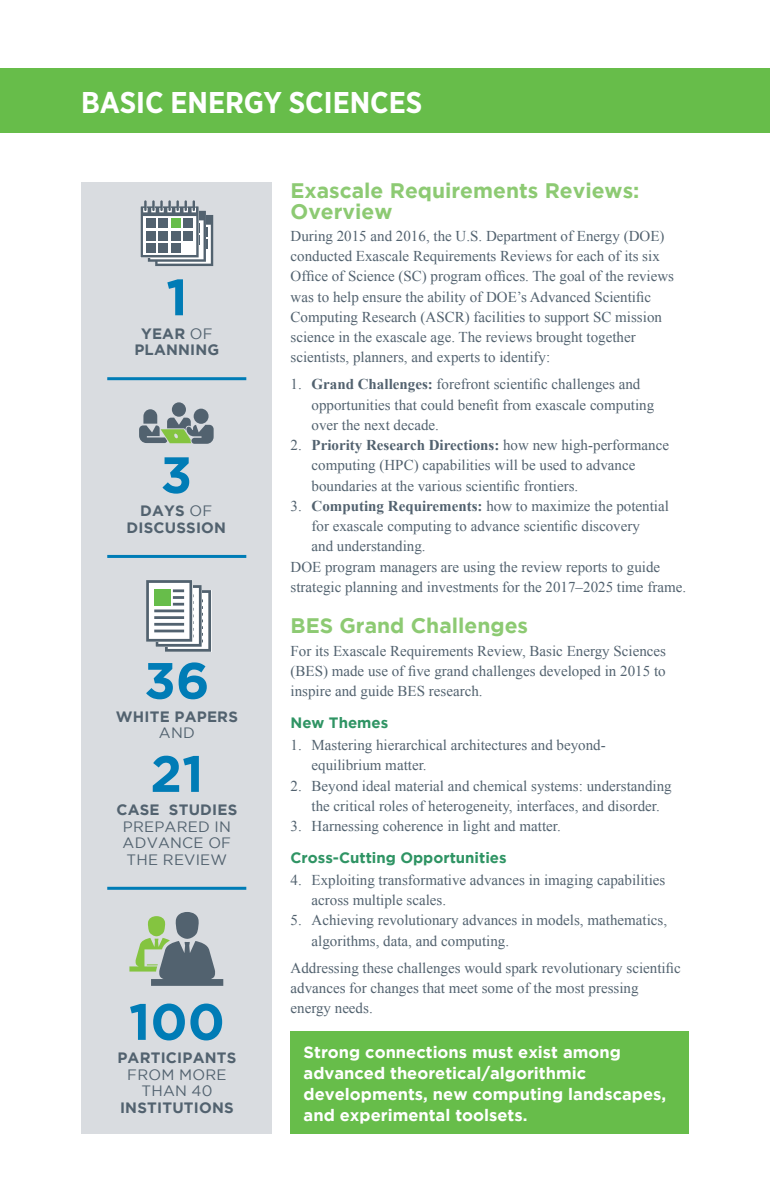
<style>
.page{position:relative;width:770px;height:1188px;background:#fff}
.page>*{position:absolute;margin:0;border:0;box-sizing:border-box;transform-origin:0 0}
.body{font:700 51px "Gotham";color:#007cb6}
.heading_1{font:700 30px "Gotham Narrow";color:#fff}
.heading_2{font:700 21px/21px "Gotham";color:#8dca73}
.figure_caption_no_to{font:700 16.5px/21px "Gotham";color:#fff}
.body-2{font:15px/20.2px "Times New Roman";color:#52626f}
.body-3{font:700 15px/16.5px "Gotham";letter-spacing:.015em;color:#52626f;text-align:center}
.body-4{font:15px/16.5px "Gotham";letter-spacing:.015em;color:#52626f;text-align:center}
.heading_3{font:700 15px "Gotham";color:#2f9464}
.s1{font-weight:400}
.s2{font-weight:700}
</style>
<div class="page">
<div style="left:81px;top:182px;width:191px;height:952px;background:#d9dce0"></div>
<div style="left:0;top:68px;width:770px;height:65px;background:#67bd4a"></div>
<svg style="left:140px;top:200px;width:73px;height:66px;background:#9ba6ab"></svg>
<svg style="left:146px;top:580px;width:65px;height:72px;background:#bbc1c7"></svg>
<div style="left:154px;top:589px;width:17px;height:17px;background:#67bd4a"></div>
<hr style="left:107px;top:377px;width:139px;height:3px;background:#007cb6">
<hr style="left:107px;top:555px;width:139px;height:3px;background:#007cb6">
<hr style="left:107px;top:887px;width:139px;height:3px;background:#007cb6">
<svg style="left:129px;top:912px;width:94px;height:74px"></svg>
<div style="left:172px;top:402px;width:14px;height:15px;background:#52626f;border-radius:50%"></div>
<svg style="left:139px;top:409px;width:75px;height:35px"></svg>
<div style="left:290px;top:1032px;width:398px;height:102px;background:#67bd4a"></div>
<p class="heading_1" style="left:81px;top:83px;width:343px">BASIC ENERGY SCIENCES</p>
<p class="body" style="left:166px;top:268px;width:23px">1</p>
<p class="body-3" style="left:134px;top:325px;width:86px">YEAR <span class="s1">OF<br></span>PLANNING</p>
<p class="body" style="left:160px;top:445px;width:33px">3</p>
<p class="body-3" style="left:126px;top:502px;width:101px">DAYS <span class="s1">OF<br></span>DISCUSSION</p>
<p class="body" style="left:144px;top:651px;width:67px">36</p>
<p class="body-3" style="left:116px;top:708px;width:124px">WHITE PAPERS<br><span class="s1">AND</span></p>
<p class="body" style="left:150px;top:744px;width:55px">21</p>
<p class="body-4" style="left:116px;top:801px;width:122px"><span class="s2">CASE STUDIES<br></span>PREPARED IN<br>ADVANCE OF<br>THE REVIEW</p>
<p class="body" style="left:129px;top:992px;width:97px">100</p>
<p class="body-3" style="left:117px;top:1049px;width:120px">PARTICIPANTS<br><span class="s1">FROM MORE<br>THAN 40<br></span>INSTITUTIONS</p>
<p class="heading_2" style="left:290px;top:179px;width:350px">Exascale Requirements Reviews:<br>Overview</p>
<p class="body-2" style="left:290px;top:226px;width:385px">During 2015 and 2016, the U.S. Department of Energy (DOE) conducted Exascale Requirements Reviews for each of its six Office of Science (SC) program offices. The goal of the reviews was to help ensure the ability of DOE’s Advanced Scientific Computing Research (ASCR) facilities to support SC mission science in the exascale age. The reviews brought together scientists, planners, and experts to identify:</p>
<p class="body-2" style="left:311px;top:374px;width:344px;text-indent:-21px">1. <span class="s2">Grand Challenges:</span> forefront scientific challenges and opportunities that could benefit from exascale computing over the next decade.</p>
<p class="body-2" style="left:311px;top:435px;width:359px;text-indent:-21px">2. <span class="s2">Priority Research Directions:</span> how new high-performance computing (HPC) capabilities will be used to advance boundaries at the various scientific frontiers.</p>
<p class="body-2" style="left:311px;top:496px;width:359px;text-indent:-21px">3. <span class="s2">Computing Requirements:</span> how to maximize the potential for exascale computing to advance scientific discovery<br>and understanding.</p>
<p class="body-2" style="left:290px;top:556px;width:397px">DOE program managers are using the review reports to guide strategic planning and investments for the 2017–2025 time frame.</p>
<p class="heading_2" style="left:290px;top:615px;width:239px">BES Grand Challenges</p>
<p class="body-2" style="left:290px;top:640px;width:377px;text-align:justify">For its Exascale Requirements Review, Basic Energy Sciences (BES) made use of five grand challenges developed in 2015 to inspire and guide BES research.</p>
<p class="heading_3" style="left:290px;top:714px;width:99px">New Themes</p>
<p class="body-2" style="left:311px;top:735px;width:296px;text-indent:-21px">1. Mastering hierarchical architectures and beyond&shy;equilibrium matter.</p>
<p class="body-2" style="left:311px;top:775px;width:361px;text-indent:-21px">2. Beyond ideal material and chemical systems: understanding the critical roles of heterogeneity, interfaces, and disorder.</p>
<p class="body-2" style="left:290px;top:816px;width:272px">3. Harnessing coherence in light and matter.</p>
<p class="heading_3" style="left:290px;top:849px;width:217px">Cross-Cutting Opportunities</p>
<p class="body-2" style="left:311px;top:870px;width:355px;text-indent:-21px">4. Exploiting transformative advances in imaging capabilities across multiple scales.</p>
<p class="body-2" style="left:311px;top:910px;width:357px;text-indent:-21px">5. Achieving revolutionary advances in models, mathematics, algorithms, data, and computing.</p>
<p class="body-2" style="left:290px;top:957px;width:391px">Addressing these challenges would spark revolutionary scientific advances for changes that meet some of the most pressing energy needs.</p>
<p class="figure_caption_no_to" style="left:303px;top:1041px;width:364px">Strong connections must exist among advanced theoretical/algorithmic developments, new computing landscapes, and experimental toolsets.</p>
</div>
